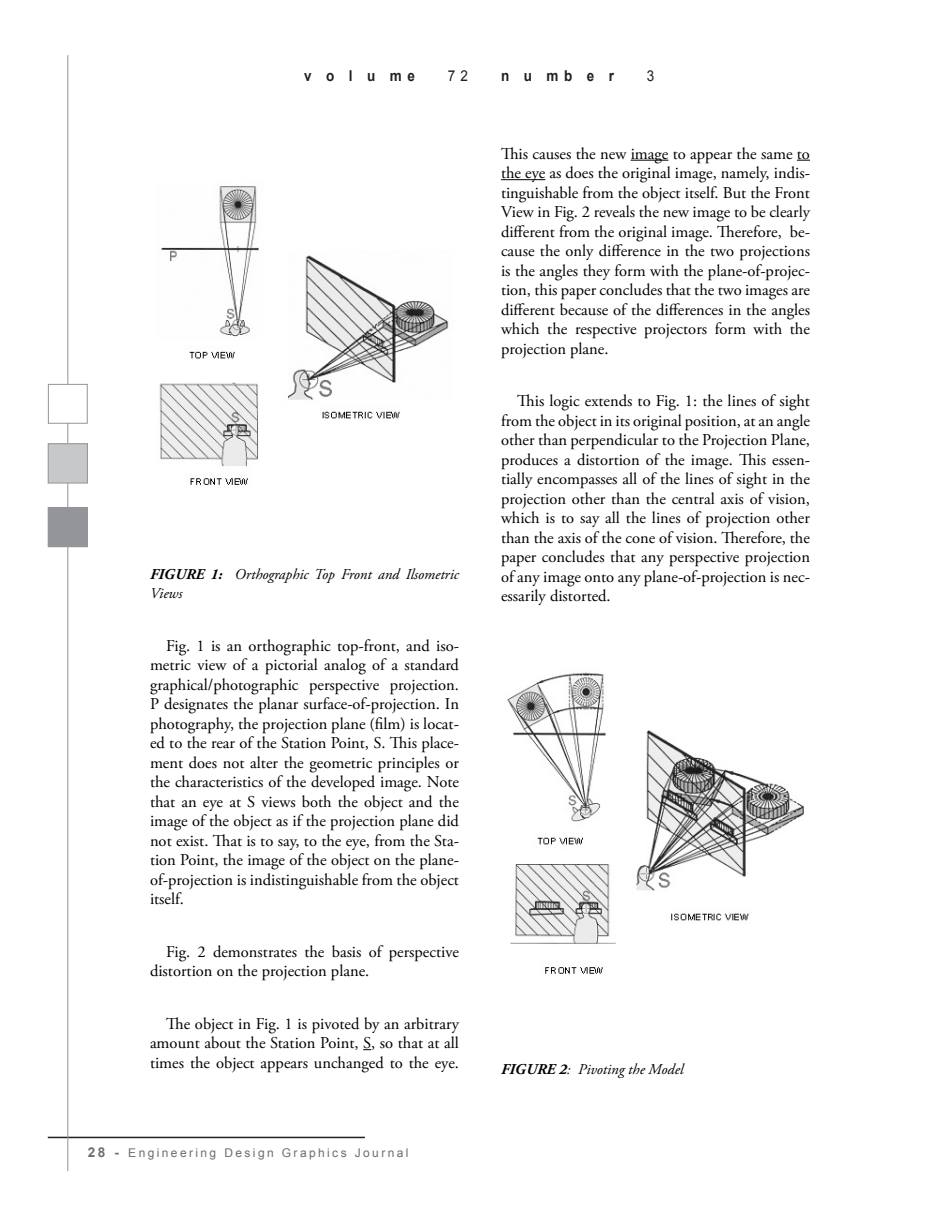
<style>
.page{position:relative;width:945px;height:1215px;background:#fff}
.page>*{position:absolute;margin:0;border:0;box-sizing:border-box;transform-origin:0 0}
.t1{font:16.5px/19.5px "Adobe Garamond Pro";color:#000;text-align:justify}
.t2{font:italic 15px/19.5px "Adobe Garamond Pro";color:#000}
.t3{font:700 15px "Arial";color:#231f20;scale:.9 1}
.t4{font:15px "Arial";color:#231f20;scale:.9 1}
.t5{font:12px "Arial";letter-spacing:.2em;color:#6c6d70}
.s1{font-weight:700}
.s2{font-weight:700;font-size:13.5px}
</style>
<div class="page">
<hr style="left:48px;top:1137px;width:317px;height:1px;background:#231f20">
<hr style="left:68px;top:55px;width:1px;height:1116px;background:#939598">
<div style="left:48px;top:507px;width:39px;height:40px;background:#939598"></div>
<div style="left:48px;top:507px;width:40px;height:40px;border:1px solid #939598"></div>
<div style="left:48px;top:444px;width:39px;height:39px;background:#c7c8ca"></div>
<div style="left:48px;top:443px;width:40px;height:40px;border:1px solid #939598"></div>
<div style="left:48px;top:384px;width:39px;height:39px;background:#fff"></div>
<div style="left:48px;top:384px;width:40px;height:40px;border:1px solid #939598"></div>
<hr style="left:631px;top:160px;width:37px;height:1px;background:#000">
<svg style="left:797px;top:160px;width:13px;height:1px"></svg>
<hr style="left:501px;top:179px;width:44px;height:1px;background:#000">
<img style="left:159px;top:186px;width:290px;height:299px">
<img style="left:507px;top:672px;width:297px;height:302px">
<p class="t3" style="left:304px;top:67px;width:125px">v o l u m e</p>
<p class="t4" style="left:448px;top:67px;width:24px">7 2</p>
<p class="t3" style="left:501px;top:67px;width:127px">n u m b e r</p>
<p class="t4" style="left:647px;top:67px;width:10px">3</p>
<p class="t2" style="left:150px;top:565px;width:311px"><span class="s1">FIGURE 1:</span> Orthographic Top Front and Ilsometric<br>Views</p>
<p class="t1" style="left:150px;top:637px;width:311px;text-indent:16px">Fig. 1 is an orthographic top-front, and iso&shy;metric view of a pictorial analog of a standard graphical/photographic perspective projection.<br>P designates the planar surface-of-projection. In photography, the projection plane (film) is locat&shy;ed to the rear of the Station Point, S. This place&shy;ment does not alter the geometric principles or the characteristics of the developed image. Note that an eye at S views both the object and the image of the object as if the projection plane did not exist. That is to say, to the eye, from the Sta&shy;tion Point, the image of the object on the plane&shy;of-projection is indistinguishable from the object itself.</p>
<p class="t1" style="left:150px;top:943px;width:310px;text-indent:16px">Fig. 2 demonstrates the basis of perspective distortion on the projection plane.</p>
<p class="t1" style="left:150px;top:1015px;width:311px;text-indent:16px">The object in Fig. 1 is pivoted by an arbitrary amount about the Station Point, S, so that at all times the object appears unchanged to the eye.</p>
<p class="t5" style="left:88px;top:1146px;width:322px"><span class="s2">28 -</span> Engineering Design Graphics Journal</p>
<p class="t1" style="left:501px;top:145px;width:311px">This causes the new image to appear the same to the eye as does the original image, namely, indis&shy;tinguishable from the object itself. But the Front View in Fig. 2 reveals the new image to be clearly different from the original image. Therefore, be&shy;cause the only difference in the two projections is the angles they form with the plane-of-projec&shy;tion, this paper concludes that the two images are different because of the differences in the angles which the respective projectors form with the projection plane.</p>
<p class="t1" style="left:501px;top:393px;width:311px;text-indent:16px">This logic extends to Fig. 1: the lines of sight from the object in its original position, at an angle other than perpendicular to the Projection Plane, produces a distortion of the image. This essen&shy;tially encompasses all of the lines of sight in the projection other than the central axis of vision, which is to say all the lines of projection other than the axis of the cone of vision. Therefore, the paper concludes that any perspective projection of any image onto any plane-of-projection is nec&shy;essarily distorted.</p>
<p class="t2" style="left:501px;top:1060px;width:184px"><span class="s1">FIGURE 2</span>: Pivoting the Model</p>
</div>
